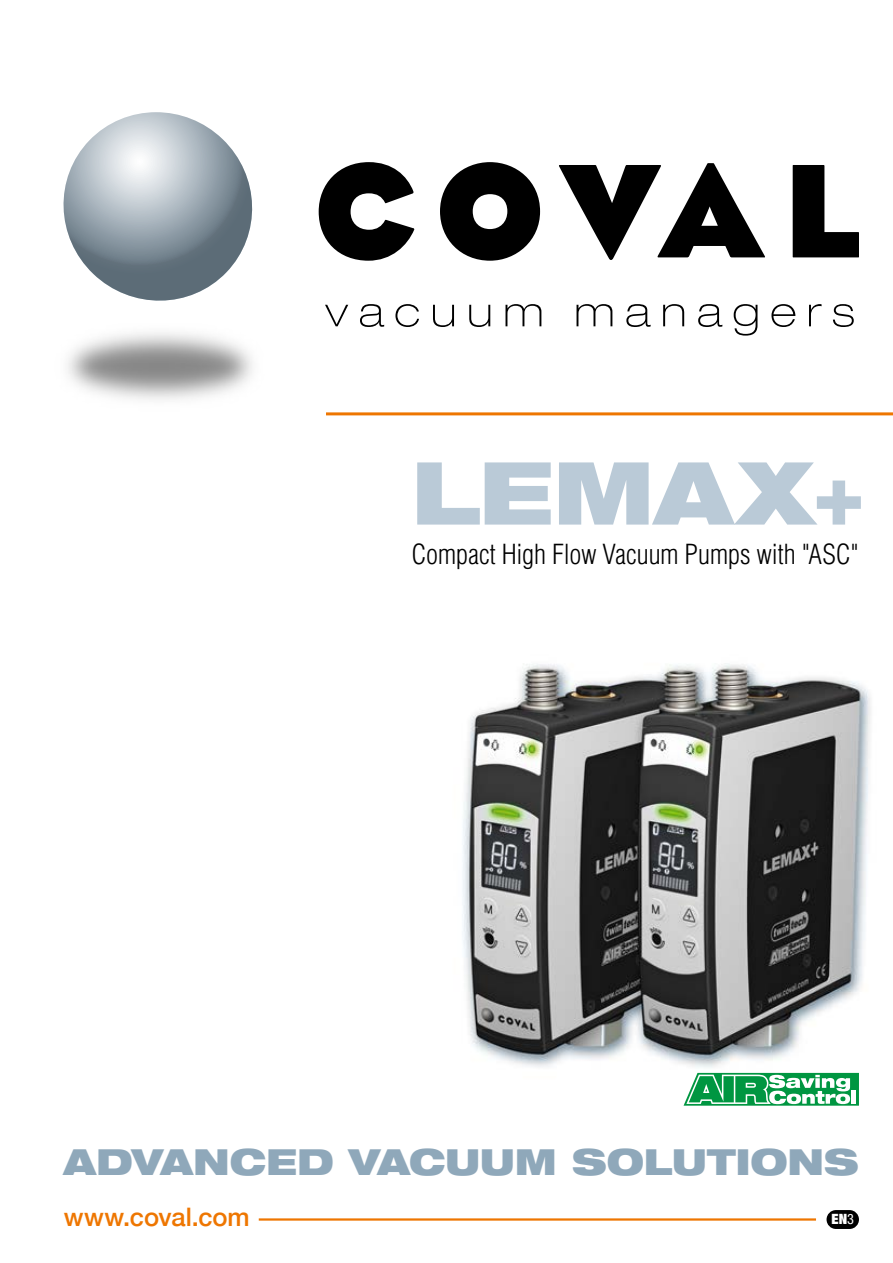
<style>
.page{position:relative;width:893px;height:1263px;background:#fff}
.page>*{position:absolute;margin:0;border:0;box-sizing:border-box;transform-origin:0 0}
.t1{font:900 expanded 87px "Helvetica Neue";color:#bacad7}
.t2{font:900 expanded 36px "Helvetica Neue";letter-spacing:-.005em;color:#8fa8ba}
.t3{font:300 condensed 27px "Helvetica";color:#000}
.t4{font:500 25.5px "Helvetica Neue";color:#ee7601}
.t5{font:900 expanded 14.25px "Helvetica Neue";color:#fff}
.s1{font-weight:400;font-stretch:condensed}
</style>
<div class="page">
<svg style="left:325px;top:305px;width:23px;height:21px"></svg>
<svg style="left:360px;top:304px;width:24px;height:23px"></svg>
<svg style="left:395px;top:304px;width:24px;height:23px"></svg>
<svg style="left:433px;top:305px;width:21px;height:22px"></svg>
<svg style="left:469px;top:305px;width:21px;height:22px"></svg>
<svg style="left:505px;top:304px;width:36px;height:22px"></svg>
<svg style="left:576px;top:304px;width:36px;height:22px"></svg>
<svg style="left:626px;top:304px;width:25px;height:23px"></svg>
<svg style="left:663px;top:304px;width:21px;height:22px"></svg>
<svg style="left:698px;top:304px;width:24px;height:23px"></svg>
<svg style="left:734px;top:304px;width:23px;height:32px"></svg>
<svg style="left:771px;top:304px;width:24px;height:23px"></svg>
<svg style="left:809px;top:304px;width:13px;height:22px"></svg>
<svg style="left:833px;top:304px;width:21px;height:23px"></svg>
<svg style="left:319px;top:162px;width:95px;height:99px"></svg>
<svg style="left:440px;top:162px;width:100px;height:99px"></svg>
<svg style="left:559px;top:163px;width:206px;height:97px"></svg>
<svg style="left:793px;top:165px;width:66px;height:93px"></svg>
<svg style="left:63px;top:112px;width:190px;height:189px"></svg>
<hr style="left:326px;top:412px;width:567px;height:3px;background:#ee7601">
<hr style="left:259px;top:1218px;width:557px;height:2px;background:#ee7601">
<img style="left:462px;top:663px;width:409px;height:410px">
<svg style="left:684px;top:1073px;width:175px;height:33px"></svg>
<div style="left:851px;top:1091px;width:5px;height:13px;background:#fff"></div>
<div style="left:826px;top:1210px;width:33px;height:19px;background:#000;border-radius:9px"></div>
<h1 class="t1" style="left:411px;top:437px;width:455px">LEMAX+</h1>
<p class="t3" style="left:411px;top:538px;width:449px">Compact High Flow Vacuum Pumps with "ASC"</p>
<h2 class="t2" style="left:64px;top:1139px;width:796px">ADVANCED VACUUM SOLUTIONS</h2>
<p class="t4" style="left:64px;top:1197px;width:188px">www.coval.com</p>
<p class="t5" style="left:832px;top:1210px;width:24px">EN<span class="s1">3</span></p>
</div>
